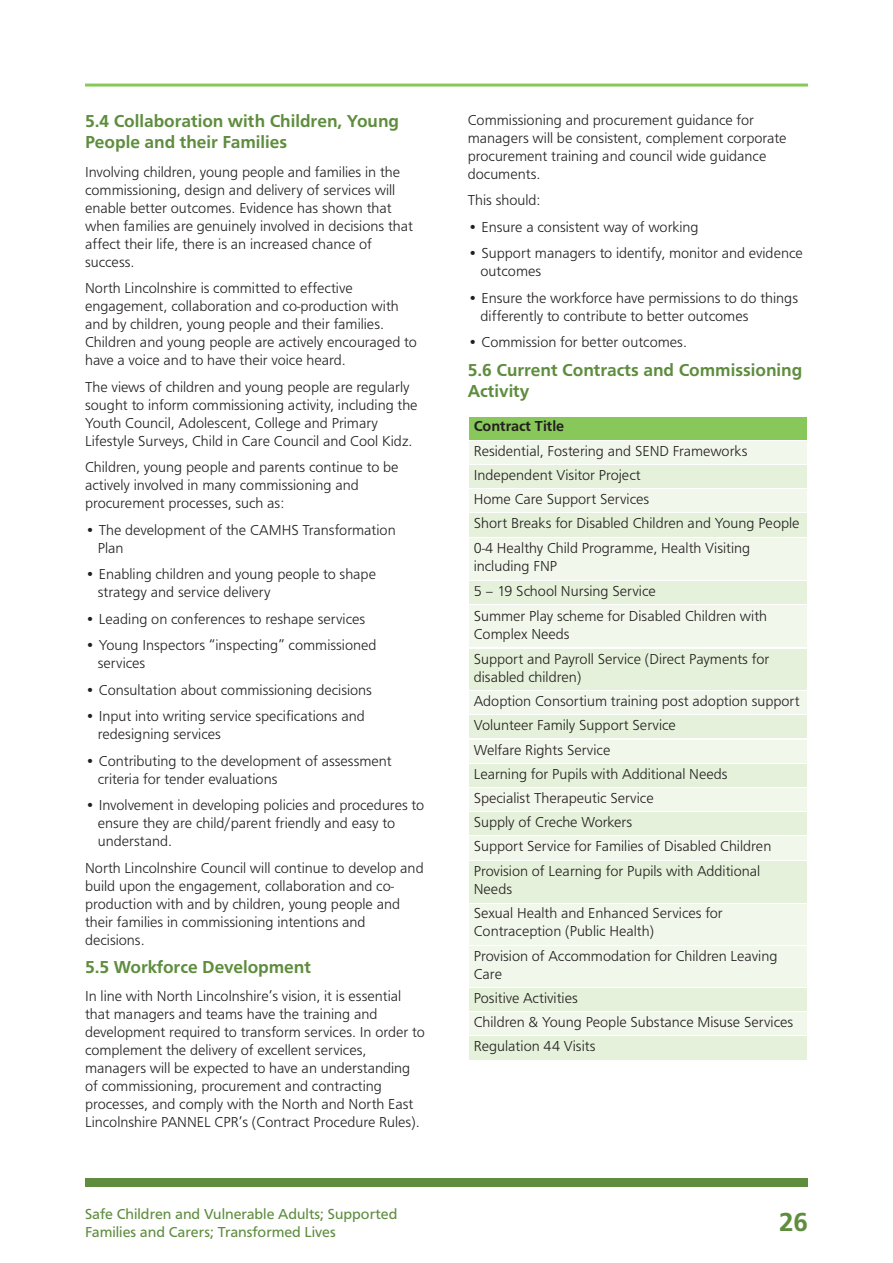
<style>
.page{position:relative;width:893px;height:1263px;background:#fff}
.page>*{position:absolute;margin:0;border:0;box-sizing:border-box;transform-origin:0 0}
.t1{font:500 27px "Frutus T";color:#5e8d3e}
.t2{font:500 18px/21.6px "Frutus T";color:#5e8d3e}
.t3{font:300 15px/18px "Frutus T";color:#231f20}
.t4{font:15px/18px "Frutus T";color:#5e8d3e}
.t5{font:500 15px "Frutus T";color:#231f20}
</style>
<div class="page">
<div style="left:85px;top:1178px;width:723px;height:8px;background:#5e8d3e"></div>
<hr style="left:85px;top:84px;width:723px;height:3px;background:#88c75a">
<div style="left:469px;top:417px;width:337px;height:22px;background:#88c75a"></div>
<div style="left:469px;top:441px;width:337px;height:23px;background:#f1f7eb"></div>
<div style="left:469px;top:465px;width:337px;height:23px;background:#e5f1da"></div>
<div style="left:469px;top:489px;width:337px;height:23px;background:#f1f7eb"></div>
<div style="left:469px;top:513px;width:337px;height:23px;background:#e5f1da"></div>
<div style="left:469px;top:538px;width:337px;height:42px;background:#f1f7eb"></div>
<div style="left:469px;top:581px;width:337px;height:23px;background:#e5f1da"></div>
<div style="left:469px;top:605px;width:337px;height:42px;background:#f1f7eb"></div>
<div style="left:469px;top:649px;width:337px;height:41px;background:#e5f1da"></div>
<div style="left:469px;top:691px;width:337px;height:23px;background:#f1f7eb"></div>
<div style="left:469px;top:716px;width:337px;height:22px;background:#e5f1da"></div>
<div style="left:469px;top:740px;width:337px;height:23px;background:#f1f7eb"></div>
<div style="left:469px;top:764px;width:337px;height:22px;background:#e5f1da"></div>
<div style="left:469px;top:788px;width:337px;height:23px;background:#f1f7eb"></div>
<div style="left:469px;top:812px;width:337px;height:23px;background:#e5f1da"></div>
<div style="left:469px;top:836px;width:337px;height:24px;background:#f1f7eb"></div>
<div style="left:469px;top:861px;width:337px;height:41px;background:#e5f1da"></div>
<div style="left:469px;top:904px;width:337px;height:40px;background:#f1f7eb"></div>
<div style="left:469px;top:946px;width:337px;height:40px;background:#f1f7eb"></div>
<div style="left:469px;top:988px;width:337px;height:23px;background:#e5f1da"></div>
<div style="left:469px;top:1012px;width:337px;height:22px;background:#f1f7eb"></div>
<div style="left:469px;top:1036px;width:337px;height:23px;background:#e5f1da"></div>
<p class="t2" style="left:85px;top:110px;width:315px">5.4 Collaboration with Children, Young<br>People and their Families</p>
<p class="t3" style="left:85px;top:162px;width:329px">Involving children, young people and families in the commissioning, design and delivery of services will enable better outcomes. Evidence has shown that when families are genuinely involved in decisions that affect their life, there is an increased chance of success.</p>
<p class="t3" style="left:85px;top:279px;width:333px">North Lincolnshire is committed to effective engagement, collaboration and co-production with and by children, young people and their families.<br>Children and young people are actively encouraged to have a voice and to have their voice heard.</p>
<p class="t3" style="left:85px;top:377px;width:334px">The views of children and young people are regularly sought to inform commissioning activity, including the Youth Council, Adolescent, College and Primary Lifestyle Surveys, Child in Care Council and Cool Kidz.</p>
<p class="t3" style="left:85px;top:458px;width:315px">Children, young people and parents continue to be actively involved in many commissioning and procurement processes, such as:</p>
<p class="t3" style="left:98px;top:520px;width:299px;text-indent:-13px">• The development of the CAMHS Transformation<br>Plan</p>
<p class="t3" style="left:98px;top:565px;width:280px;text-indent:-13px">• Enabling children and young people to shape strategy and service delivery</p>
<p class="t3" style="left:85px;top:609px;width:282px">• Leading on conferences to reshape services</p>
<p class="t3" style="left:98px;top:636px;width:280px;text-indent:-13px">• Young Inspectors “inspecting” commissioned services</p>
<p class="t3" style="left:85px;top:680px;width:288px">• Consultation about commissioning decisions</p>
<p class="t3" style="left:98px;top:707px;width:268px;text-indent:-13px">• Input into writing service specifications and redesigning services</p>
<p class="t3" style="left:98px;top:751px;width:296px;text-indent:-13px">• Contributing to the development of assessment criteria for tender evaluations</p>
<p class="t3" style="left:98px;top:796px;width:328px;text-indent:-13px">• Involvement in developing policies and procedures to ensure they are child/parent friendly and easy to understand.</p>
<p class="t3" style="left:85px;top:858px;width:340px">North Lincolnshire Council will continue to develop and build upon the engagement, collaboration and co&shy;production with and by children, young people and their families in commissioning intentions and decisions.</p>
<p class="t2" style="left:85px;top:956px;width:228px">5.5 Workforce Development</p>
<p class="t3" style="left:85px;top:987px;width:341px">In line with North Lincolnshire’s vision, it is essential that managers and teams have the training and development required to transform services. In order to complement the delivery of excellent services, managers will be expected to have an understanding of commissioning, procurement and contracting processes, and comply with the North and North East Lincolnshire PANNEL CPR’s (Contract Procedure Rules).</p>
<p class="t4" style="left:85px;top:1205px;width:314px">Safe Children and Vulnerable Adults; Supported<br>Families and Carers; Transformed Lives</p>
<p class="t3" style="left:468px;top:111px;width:320px">Commissioning and procurement guidance for managers will be consistent, complement corporate procurement training and council wide guidance documents.</p>
<p class="t3" style="left:468px;top:191px;width:74px">This should:</p>
<p class="t3" style="left:468px;top:218px;width:233px">• Ensure a consistent way of working</p>
<p class="t3" style="left:481px;top:244px;width:324px;text-indent:-13px">• Support managers to identify, monitor and evidence outcomes</p>
<p class="t3" style="left:481px;top:289px;width:319px;text-indent:-13px">• Ensure the workforce have permissions to do things differently to contribute to better outcomes</p>
<p class="t3" style="left:468px;top:333px;width:221px">• Commission for better outcomes.</p>
<p class="t2" style="left:468px;top:359px;width:336px">5.6 Current Contracts and Commissioning<br>Activity</p>
<p class="t5" style="left:474px;top:417px;width:92px">Contract Title</p>
<p class="t3" style="left:474px;top:438px;width:327px;line-height:24.3px">Residential, Fostering and SEND Frameworks Independent Visitor Project<br>Home Care Support Services<br>Short Breaks for Disabled Children and Young People 0-4 Healthy Child Programme, Health Visiting</p>
<p class="t3" style="left:474px;top:553px;width:295px;line-height:24.9px">including FNP<br>5 – 19 School Nursing Service<br>Summer Play scheme for Disabled Children with</p>
<p class="t3" style="left:474px;top:621px;width:297px;line-height:24.9px">Complex Needs<br>Support and Payroll Service (Direct Payments for</p>
<p class="t3" style="left:474px;top:664px;width:327px;line-height:24.3px">disabled children)<br>Adoption Consortium training post adoption support Volunteer Family Support Service<br>Welfare Rights Service<br>Learning for Pupils with Additional Needs<br>Specialist Therapeutic Service<br>Supply of Creche Workers<br>Support Service for Families of Disabled Children Provision of Learning for Pupils with Additional</p>
<p class="t3" style="left:474px;top:877px;width:251px;line-height:24.2px">Needs<br>Sexual Health and Enhanced Services for</p>
<p class="t3" style="left:474px;top:919px;width:305px;line-height:24.2px">Contraception (Public Health)<br>Provision of Accommodation for Children Leaving</p>
<p class="t3" style="left:474px;top:961px;width:321px;line-height:24.2px">Care<br>Positive Activities<br>Children &amp; Young People Substance Misuse Services<br>Regulation 44 Visits</p>
<h1 class="t1" style="left:779px;top:1206px;width:30px">26</h1>
</div>
